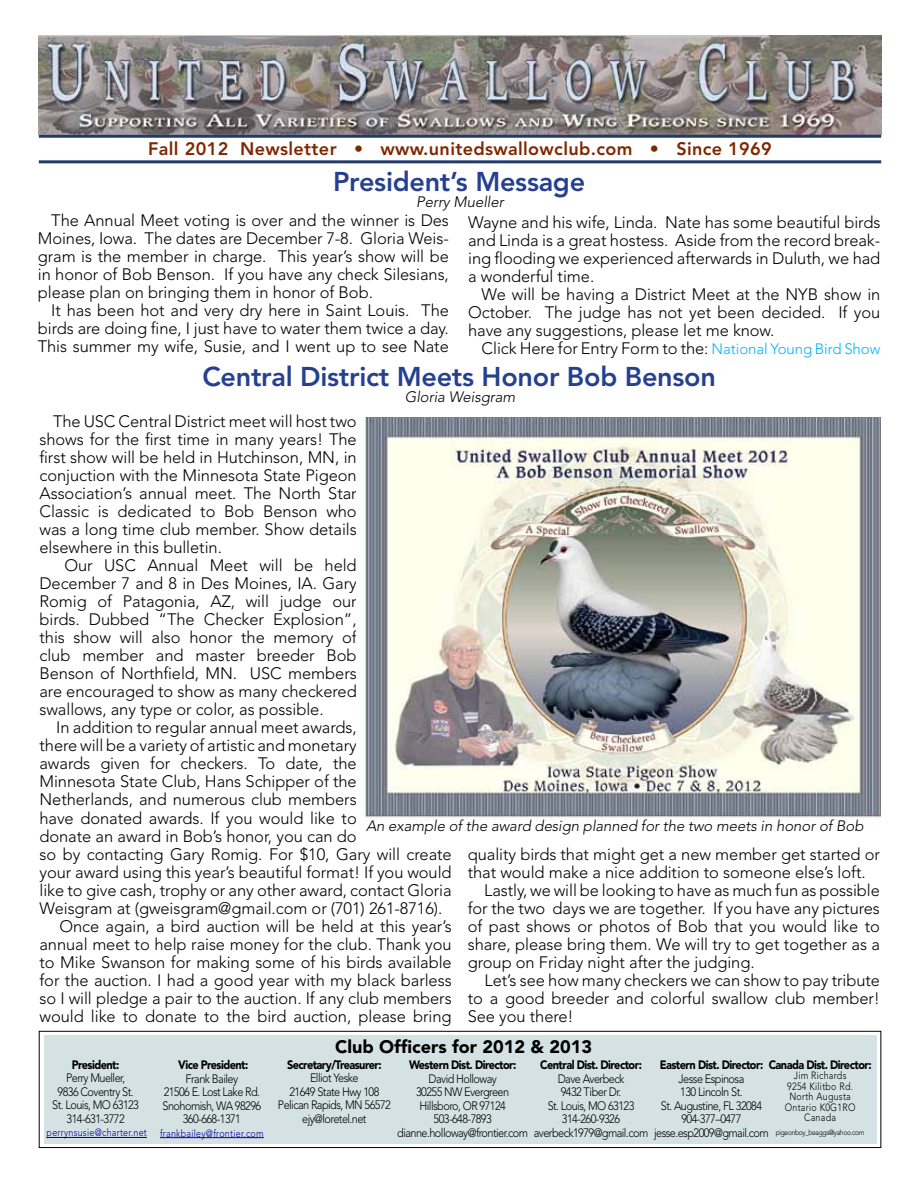
<style>
.page{position:relative;width:918px;height:1188px;background:#fff}
.page>*{position:absolute;margin:0;border:0;box-sizing:border-box;transform-origin:0 0}
.t1{font:800 27px "Avenir";letter-spacing:-.01em;color:#25408f}
.t2{font:800 18px "Avenir";letter-spacing:.02em;color:#7f2700}
.t3{font:900 18px "Avenir";color:#000}
.t4{font:300 16.5px/18px "Avenir";letter-spacing:-.005em;color:#000;text-align:justify}
.t5{font:italic 300 15px "Avenir";letter-spacing:-.005em;color:#000}
.t6{font:300 12.15px/13.5px "Avenir";letter-spacing:-.05em;color:#000;text-align:center;scale:.9 1}
.t7{font:900 12.15px "Avenir";letter-spacing:-.05em;color:#000;scale:.9 1}
.t8{font:300 10.5px/10.5px "Avenir";letter-spacing:.03em;color:#000;text-align:center;scale:.85 1}
.t9{font:300 10.5px "Avenir";letter-spacing:.03em;color:#009;scale:.85 1}
.t10{font:300 7.5px "Avenir";letter-spacing:-.05em;color:#000;scale:.9 1}
.s1{font-size:15px;color:#00b3ff}
</style>
<div class="page">
<img style="left:39px;top:35px;width:842px;height:99px">
<hr style="left:39px;top:160px;width:842px;height:3px;background:#203a70">
<hr style="left:39px;top:135px;width:842px;height:3px;background:#203a70">
<div style="left:44px;top:1035px;width:833px;height:109px;background:#d5e2e4"></div>
<hr style="left:47px;top:1137px;width:100px;height:1px;background:#009">
<hr style="left:160px;top:1137px;width:104px;height:1px;background:#009">
<div style="left:39px;top:1031px;width:842px;height:117px;border:1px solid #000"></div>
<img style="left:364px;top:417px;width:516px;height:405px">
<p class="t2" style="left:148px;top:138px;width:625px">Fall 2012 Newsletter • www.unitedswallowclub.com • Since 1969</p>
<h1 class="t1" style="left:333px;top:165px;width:254px">President’s Message</h1>
<p class="t5" style="left:416px;top:193px;width:89px">Perry Mueller</p>
<p class="t4" style="left:38px;top:212px;width:413px;text-indent:13px">The Annual Meet voting is over and the winner is Des Moines, Iowa. The dates are December 7-8. Gloria Weis&shy;gram is the member in charge. This year’s show will be in honor of Bob Benson. If you have any check Silesians, please plan on bringing them in honor of Bob.</p>
<p class="t4" style="left:38px;top:302px;width:413px;text-indent:13px">It has been hot and very dry here in Saint Louis. The birds are doing fine, I just have to water them twice a day.<br>This summer my wife, Susie, and I went up to see Nate</p>
<h1 class="t1" style="left:202px;top:361px;width:515px">Central District Meets Honor Bob Benson</h1>
<p class="t4" style="left:468px;top:213px;width:414px">Wayne and his wife, Linda. Nate has some beautiful birds and Linda is a great hostess. Aside from the record break&shy;ing flooding we experienced afterwards in Duluth, we had a wonderful time.</p>
<p class="t4" style="left:468px;top:285px;width:414px;text-indent:13px">We will be having a District Meet at the NYB show in October. The judge has not yet been decided. If you have any suggestions, please let me know.</p>
<p class="t4" style="left:482px;top:339px;width:400px">Click Here for Entry Form to the: <span class="s1">National Young Bird Show</span></p>
<p class="t5" style="left:405px;top:388px;width:112px">Gloria Weisgram</p>
<p class="t4" style="left:40px;top:413px;width:319px;text-indent:13px">The USC Central District meet will host two shows for the first time in many years! The first show will be held in Hutchinson, MN, in conjuction with the Minnesota State Pigeon Association’s annual meet. The North Star Classic is dedicated to Bob Benson who was a long time club member. Show details elsewhere in this bulletin.</p>
<p class="t4" style="left:40px;top:557px;width:319px;text-indent:25px">Our USC Annual Meet will be held December 7 and 8 in Des Moines, IA. Gary Romig of Patagonia, AZ, will judge our birds. Dubbed “The Checker Explosion”, this show will also honor the memory of club member and master breeder Bob Benson of Northfield, MN. USC members are encouraged to show as many checkered swallows, any type or color, as possible.</p>
<p class="t4" style="left:56px;top:719px;width:302px">In addition to regular annual meet awards,</p>
<p class="t4" style="left:40px;top:737px;width:319px">there will be a variety of artistic and monetary</p>
<p class="t4" style="left:40px;top:755px;width:319px">awards given for checkers. To date, the</p>
<p class="t4" style="left:40px;top:773px;width:319px">Minnesota State Club, Hans Schipper of the</p>
<p class="t4" style="left:40px;top:791px;width:319px">Netherlands, and numerous club members</p>
<p class="t4" style="left:40px;top:809px;width:319px">have donated awards. If you would like to</p>
<p class="t4" style="left:40px;top:827px;width:319px">donate an award in Bob’s honor, you can do</p>
<p class="t4" style="left:40px;top:845px;width:414px">so by contacting Gary Romig. For $10, Gary will create</p>
<p class="t4" style="left:40px;top:863px;width:414px">your award using this year’s beautiful format! If you would</p>
<p class="t4" style="left:40px;top:881px;width:414px">like to give cash, trophy or any other award, contact Gloria</p>
<p class="t4" style="left:40px;top:899px;width:404px">Weisgram at (gweisgram@gmail.com or (701) 261-8716).</p>
<p class="t4" style="left:59px;top:917px;width:394px">Once again, a bird auction will be held at this year’s</p>
<p class="t4" style="left:40px;top:935px;width:414px">annual meet to help raise money for the club. Thank you</p>
<p class="t4" style="left:40px;top:953px;width:414px">to Mike Swanson for making some of his birds available</p>
<p class="t4" style="left:40px;top:971px;width:414px">for the auction. I had a good year with my black barless</p>
<p class="t4" style="left:40px;top:989px;width:414px">so I will pledge a pair to the auction. If any club members</p>
<p class="t4" style="left:40px;top:1007px;width:414px">would like to donate to the bird auction, please bring</p>
<p class="t5" style="left:366px;top:817px;width:499px">An example of the award design planned for the two meets in honor of Bob</p>
<p class="t4" style="left:468px;top:845px;width:414px">quality birds that might get a new member get started or</p>
<p class="t4" style="left:468px;top:863px;width:399px">that would make a nice addition to someone else’s loft.</p>
<p class="t4" style="left:484px;top:881px;width:397px">Lastly, we will be looking to have as much fun as possible</p>
<p class="t4" style="left:468px;top:899px;width:414px">for the two days we are together. If you have any pictures</p>
<p class="t4" style="left:468px;top:917px;width:414px">of past shows or photos of Bob that you would like to</p>
<p class="t4" style="left:468px;top:935px;width:414px">share, please bring them. We will try to get together as a</p>
<p class="t4" style="left:468px;top:953px;width:288px">group on Friday night after the judging.</p>
<p class="t4" style="left:485px;top:971px;width:397px">Let’s see how many checkers we can show to pay tribute</p>
<p class="t4" style="left:468px;top:989px;width:414px">to a good breeder and colorful swallow club member!</p>
<p class="t4" style="left:468px;top:1007px;width:107px">See you there!</p>
<p class="t7" style="left:72px;top:1057px;width:54px">President:</p>
<p class="t6" style="left:52px;top:1071px;width:98px">Perry Mueller,<br>9836 Coventry St.<br>St. Louis, MO 63123<br>314-631-3772</p>
<p class="t9" style="left:47px;top:1127px;width:120px">perrynsusie@charter.net</p>
<p class="t7" style="left:178px;top:1058px;width:80px">Vice President:</p>
<p class="t6" style="left:163px;top:1072px;width:111px">Frank Bailey<br>21506 E. Lost Lake Rd.<br>Snohomish, WA 98296<br>360-668-1371</p>
<p class="t9" style="left:160px;top:1127px;width:124px">frankbailey@frontier.com</p>
<p class="t3" style="left:335px;top:1036px;width:258px">Club Officers for 2012 &amp; 2013</p>
<p class="t7" style="left:660px;top:1058px;width:237px">Eastern Dist. Director: Canada Dist. Director:</p>
<p class="t6" style="left:654px;top:1072px;width:129px">Jesse Espinosa<br>130 Lincoln St.<br>St. Augustine, FL 32084<br>904-377–0477 jesse.esp2009@gmail.com</p>
<p class="t8" style="left:785px;top:1071px;width:85px">Jim Richards<br>9254 Kilitbo Rd.<br>North Augusta<br>Ontario K0G1RO<br>Canada</p>
<p class="t7" style="left:287px;top:1057px;width:107px">Secretary/Treasurer:</p>
<p class="t6" style="left:278px;top:1072px;width:127px">Elliot Yeske<br>21649 State Hwy 108<br>Pelican Rapids, MN 56572 ejy@loretel.net</p>
<p class="t7" style="left:540px;top:1058px;width:115px">Central Dist. Director:</p>
<p class="t6" style="left:534px;top:1072px;width:129px">Dave Averbeck<br>9432 Tiber Dr.<br>St. Louis, MO 63123<br>314-260-9326 averbeck1979@gmail.com</p>
<p class="t7" style="left:409px;top:1058px;width:121px">Western Dist. Director:</p>
<p class="t6" style="left:397px;top:1072px;width:147px">David Holloway<br>30255 NW Evergreen<br>Hillsboro, OR 97124<br>503-648-7893 dianne.holloway@frontier.com</p>
<p class="t10" style="left:776px;top:1128px;width:100px">pigeonboy_beaggs@yahoo.com</p>
</div>
